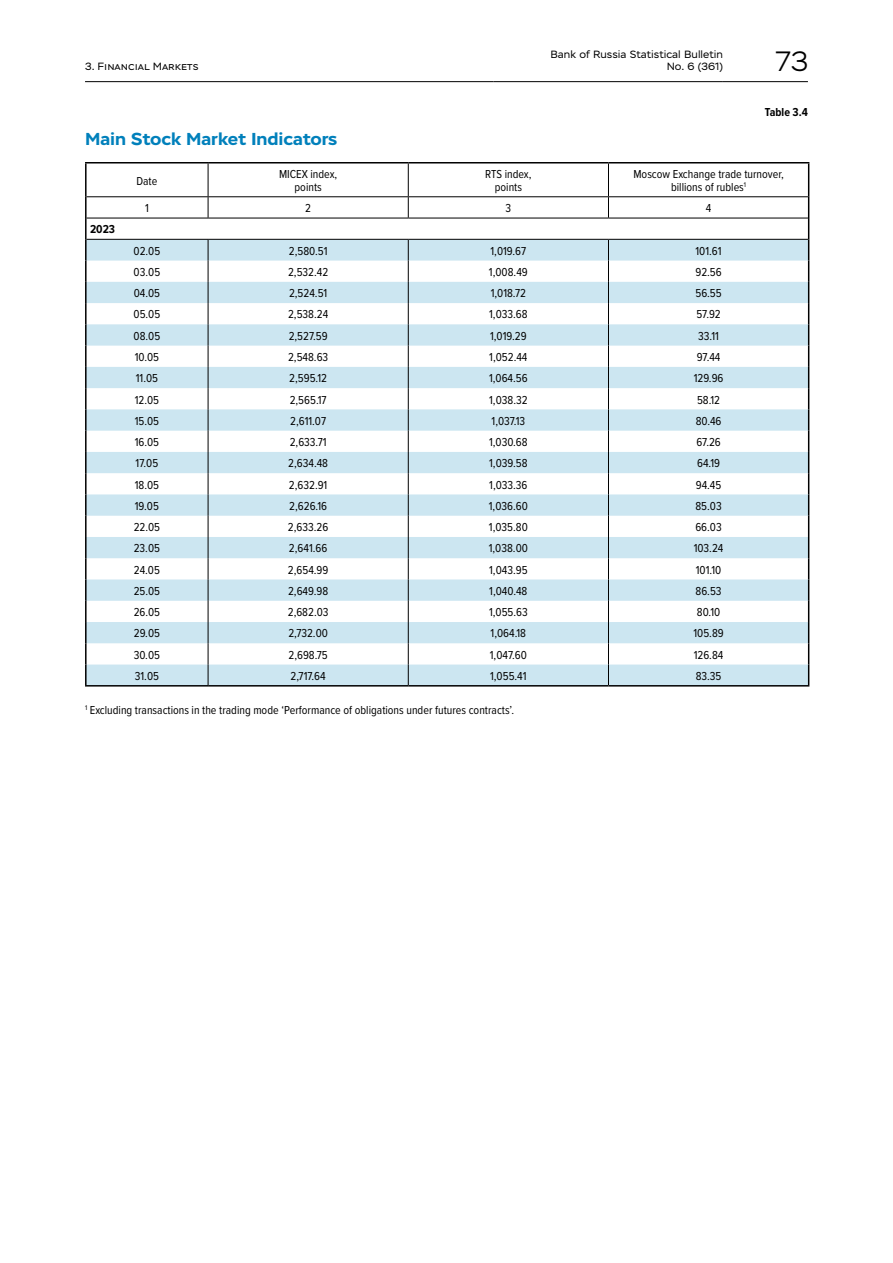
<style>
.page{position:relative;width:893px;height:1263px;background:#fff}
.page>*{position:absolute;margin:0;border:0;box-sizing:border-box;transform-origin:0 0}
.t1{font:300 27.9px "Stem";color:#000}
.t2{font:700 17.25px "Stem Text";color:#0080bb}
.t3{font:12px/13.5px "Proxima Nova Cond";color:#000;text-align:center}
.t4{font:700 12px "Proxima Nova Cond";color:#000}
.t5{font:10.5px/12px "Stem Text";color:#000;text-align:right}
</style>
<div class="page">
<svg style="left:87px;top:240px;width:721px;height:445px;fill:#cce6f1"></svg>
<hr style="left:208px;top:163px;width:1px;height:33px;background:#000">
<hr style="left:408px;top:163px;width:1px;height:33px;background:#000">
<hr style="left:608px;top:163px;width:1px;height:33px;background:#000">
<svg style="left:208px;top:197px;width:1px;height:21px"></svg>
<svg style="left:408px;top:197px;width:1px;height:21px"></svg>
<svg style="left:608px;top:197px;width:1px;height:21px"></svg>
<svg style="left:208px;top:240px;width:1px;height:445px"></svg>
<svg style="left:408px;top:240px;width:1px;height:445px"></svg>
<svg style="left:608px;top:240px;width:1px;height:445px"></svg>
<hr style="left:85px;top:685px;width:123px;height:1px;background:#000">
<hr style="left:208px;top:685px;width:200px;height:1px;background:#000">
<hr style="left:408px;top:685px;width:200px;height:1px;background:#000">
<hr style="left:608px;top:685px;width:201px;height:1px;background:#000">
<hr style="left:85px;top:218px;width:2px;height:21px;background:#000">
<hr style="left:85px;top:239px;width:2px;height:22px;background:#000">
<hr style="left:85px;top:261px;width:2px;height:21px;background:#000">
<hr style="left:85px;top:282px;width:2px;height:21px;background:#000">
<hr style="left:85px;top:303px;width:2px;height:21px;background:#000">
<hr style="left:85px;top:324px;width:2px;height:22px;background:#000">
<hr style="left:85px;top:346px;width:2px;height:21px;background:#000">
<hr style="left:85px;top:367px;width:2px;height:21px;background:#000">
<hr style="left:85px;top:388px;width:2px;height:21px;background:#000">
<hr style="left:85px;top:409px;width:2px;height:22px;background:#000">
<hr style="left:85px;top:431px;width:2px;height:21px;background:#000">
<hr style="left:85px;top:452px;width:2px;height:21px;background:#000">
<hr style="left:85px;top:473px;width:2px;height:21px;background:#000">
<hr style="left:85px;top:494px;width:2px;height:22px;background:#000">
<hr style="left:85px;top:516px;width:2px;height:21px;background:#000">
<hr style="left:85px;top:537px;width:2px;height:21px;background:#000">
<hr style="left:85px;top:558px;width:2px;height:21px;background:#000">
<hr style="left:85px;top:579px;width:2px;height:22px;background:#000">
<hr style="left:85px;top:601px;width:2px;height:21px;background:#000">
<hr style="left:85px;top:622px;width:2px;height:21px;background:#000">
<hr style="left:85px;top:643px;width:2px;height:21px;background:#000">
<hr style="left:85px;top:664px;width:2px;height:21px;background:#000">
<hr style="left:87px;top:196px;width:121px;height:1px;background:#000">
<hr style="left:208px;top:196px;width:200px;height:1px;background:#000">
<hr style="left:408px;top:196px;width:200px;height:1px;background:#000">
<hr style="left:608px;top:196px;width:200px;height:1px;background:#000">
<hr style="left:87px;top:218px;width:121px;height:1px;background:#000">
<hr style="left:208px;top:218px;width:200px;height:1px;background:#000">
<hr style="left:408px;top:218px;width:200px;height:1px;background:#000">
<hr style="left:608px;top:218px;width:200px;height:1px;background:#000">
<hr style="left:85px;top:162px;width:123px;height:1px;background:#000">
<hr style="left:85px;top:163px;width:2px;height:34px;background:#000">
<hr style="left:208px;top:162px;width:200px;height:1px;background:#000">
<hr style="left:408px;top:162px;width:200px;height:1px;background:#000">
<hr style="left:608px;top:162px;width:201px;height:1px;background:#000">
<hr style="left:808px;top:163px;width:1px;height:34px;background:#000">
<hr style="left:85px;top:197px;width:2px;height:21px;background:#000">
<svg style="left:808px;top:197px;width:1px;height:488px"></svg>
<hr style="left:87px;top:239px;width:121px;height:1px;background:#000">
<hr style="left:208px;top:239px;width:200px;height:1px;background:#000">
<hr style="left:408px;top:239px;width:200px;height:1px;background:#000">
<hr style="left:608px;top:239px;width:200px;height:1px;background:#000">
<hr style="left:493px;top:81px;width:230px;height:1px;background:#000">
<hr style="left:723px;top:81px;width:85px;height:1px;background:#000">
<hr style="left:85px;top:81px;width:408px;height:1px;background:#000">
<p class="t5" style="left:85px;top:61px;width:115px">3. Financial Markets</p>
<p class="t5" style="left:550px;top:49px;width:174px">Bank of Russia Statistical Bulletin<br>No. 6 (361)</p>
<h1 class="t1" style="left:776px;top:45px;width:34px">73</h1>
<p class="t4" style="left:765px;top:103px;width:45px">Table 3.4</p>
<h2 class="t2" style="left:85px;top:128px;width:254px">Main Stock Market Indicators</h2>
<p class="t3" style="left:136px;top:173px;width:22px">Date</p>
<p class="t3" style="left:279px;top:167px;width:60px">MICEX index, points</p>
<p class="t3" style="left:485px;top:167px;width:48px">RTS index, points</p>
<p class="t3" style="left:633px;top:167px;width:152px">Moscow Exchange trade turnover, billions of rubles<sup>1</sup></p>
<p class="t3" style="left:145px;top:201px;width:5px">1</p>
<p class="t3" style="left:305px;top:201px;width:7px">2</p>
<p class="t3" style="left:506px;top:201px;width:7px">3</p>
<p class="t3" style="left:706px;top:201px;width:7px">4</p>
<p class="t4" style="left:90px;top:221px;width:27px">2023</p>
<p class="t3" style="left:134px;top:243px;width:28px">02.05</p>
<p class="t3" style="left:289px;top:243px;width:40px">2,580.51</p>
<p class="t3" style="left:490px;top:243px;width:37px">1,019.67</p>
<p class="t3" style="left:695px;top:243px;width:28px">101.61</p>
<p class="t3" style="left:134px;top:265px;width:28px">03.05</p>
<p class="t3" style="left:288px;top:265px;width:42px">2,532.42</p>
<p class="t3" style="left:489px;top:265px;width:40px">1,008.49</p>
<p class="t3" style="left:695px;top:265px;width:28px">92.56</p>
<p class="t3" style="left:134px;top:286px;width:28px">04.05</p>
<p class="t3" style="left:289px;top:286px;width:40px">2,524.51</p>
<p class="t3" style="left:491px;top:286px;width:37px">1,018.72</p>
<p class="t3" style="left:695px;top:286px;width:28px">56.55</p>
<p class="t3" style="left:134px;top:307px;width:28px">05.05</p>
<p class="t3" style="left:288px;top:307px;width:42px">2,538.24</p>
<p class="t3" style="left:489px;top:307px;width:40px">1,033.68</p>
<p class="t3" style="left:696px;top:307px;width:26px">57.92</p>
<p class="t3" style="left:134px;top:328px;width:28px">08.05</p>
<p class="t3" style="left:289px;top:328px;width:40px">2,527.59</p>
<p class="t3" style="left:490px;top:328px;width:38px">1,019.29</p>
<p class="t3" style="left:698px;top:328px;width:22px">33.11</p>
<p class="t3" style="left:135px;top:350px;width:26px">10.05</p>
<p class="t3" style="left:288px;top:350px;width:42px">2,548.63</p>
<p class="t3" style="left:489px;top:350px;width:40px">1,052.44</p>
<p class="t3" style="left:697px;top:350px;width:25px">97.44</p>
<p class="t3" style="left:136px;top:371px;width:24px">11.05</p>
<p class="t3" style="left:289px;top:371px;width:39px">2,595.12</p>
<p class="t3" style="left:489px;top:371px;width:40px">1,064.56</p>
<p class="t3" style="left:694px;top:371px;width:31px">129.96</p>
<p class="t3" style="left:135px;top:392px;width:26px">12.05</p>
<p class="t3" style="left:290px;top:392px;width:38px">2,565.17</p>
<p class="t3" style="left:489px;top:392px;width:40px">1,038.32</p>
<p class="t3" style="left:697px;top:392px;width:25px">58.12</p>
<p class="t3" style="left:135px;top:414px;width:26px">15.05</p>
<p class="t3" style="left:290px;top:414px;width:38px">2,611.07</p>
<p class="t3" style="left:492px;top:414px;width:35px">1,037.13</p>
<p class="t3" style="left:696px;top:414px;width:27px">80.46</p>
<p class="t3" style="left:135px;top:435px;width:26px">16.05</p>
<p class="t3" style="left:290px;top:435px;width:38px">2,633.71</p>
<p class="t3" style="left:489px;top:435px;width:40px">1,030.68</p>
<p class="t3" style="left:696px;top:435px;width:26px">67.26</p>
<p class="t3" style="left:136px;top:456px;width:24px">17.05</p>
<p class="t3" style="left:288px;top:456px;width:41px">2,634.48</p>
<p class="t3" style="left:489px;top:456px;width:40px">1,039.58</p>
<p class="t3" style="left:697px;top:456px;width:24px">64.19</p>
<p class="t3" style="left:135px;top:477px;width:26px">18.05</p>
<p class="t3" style="left:289px;top:477px;width:40px">2,632.91</p>
<p class="t3" style="left:489px;top:477px;width:40px">1,033.36</p>
<p class="t3" style="left:696px;top:477px;width:27px">94.45</p>
<p class="t3" style="left:135px;top:499px;width:26px">19.05</p>
<p class="t3" style="left:289px;top:499px;width:39px">2,626.16</p>
<p class="t3" style="left:489px;top:499px;width:41px">1,036.60</p>
<p class="t3" style="left:695px;top:499px;width:28px">85.03</p>
<p class="t3" style="left:134px;top:520px;width:28px">22.05</p>
<p class="t3" style="left:288px;top:520px;width:42px">2,633.26</p>
<p class="t3" style="left:489px;top:520px;width:40px">1,035.80</p>
<p class="t3" style="left:695px;top:520px;width:28px">66.03</p>
<p class="t3" style="left:134px;top:541px;width:28px">23.05</p>
<p class="t3" style="left:289px;top:541px;width:40px">2,641.66</p>
<p class="t3" style="left:489px;top:541px;width:41px">1,038.00</p>
<p class="t3" style="left:694px;top:541px;width:31px">103.24</p>
<p class="t3" style="left:134px;top:562px;width:28px">24.05</p>
<p class="t3" style="left:288px;top:562px;width:42px">2,654.99</p>
<p class="t3" style="left:489px;top:562px;width:40px">1,043.95</p>
<p class="t3" style="left:696px;top:562px;width:27px">101.10</p>
<p class="t3" style="left:134px;top:584px;width:28px">25.05</p>
<p class="t3" style="left:288px;top:584px;width:42px">2,649.98</p>
<p class="t3" style="left:489px;top:584px;width:40px">1,040.48</p>
<p class="t3" style="left:696px;top:584px;width:28px">86.53</p>
<p class="t3" style="left:134px;top:605px;width:28px">26.05</p>
<p class="t3" style="left:288px;top:605px;width:42px">2,682.03</p>
<p class="t3" style="left:489px;top:605px;width:40px">1,055.63</p>
<p class="t3" style="left:697px;top:605px;width:25px">80.10</p>
<p class="t3" style="left:134px;top:626px;width:28px">29.05</p>
<p class="t3" style="left:288px;top:626px;width:41px">2,732.00</p>
<p class="t3" style="left:491px;top:626px;width:37px">1,064.18</p>
<p class="t3" style="left:693px;top:626px;width:32px">105.89</p>
<p class="t3" style="left:134px;top:647px;width:28px">30.05</p>
<p class="t3" style="left:288px;top:647px;width:41px">2,698.75</p>
<p class="t3" style="left:490px;top:647px;width:39px">1,047.60</p>
<p class="t3" style="left:694px;top:647px;width:31px">126.84</p>
<p class="t3" style="left:135px;top:669px;width:26px">31.05</p>
<p class="t3" style="left:291px;top:669px;width:37px">2,717.64</p>
<p class="t3" style="left:490px;top:669px;width:38px">1,055.41</p>
<p class="t3" style="left:696px;top:669px;width:27px">83.35</p>
<p class="t3" style="left:85px;top:702px;width:430px"><sup>1</sup> Excluding transactions in the trading mode ‘Performance of obligations under futures contracts’.</p>
</div>
